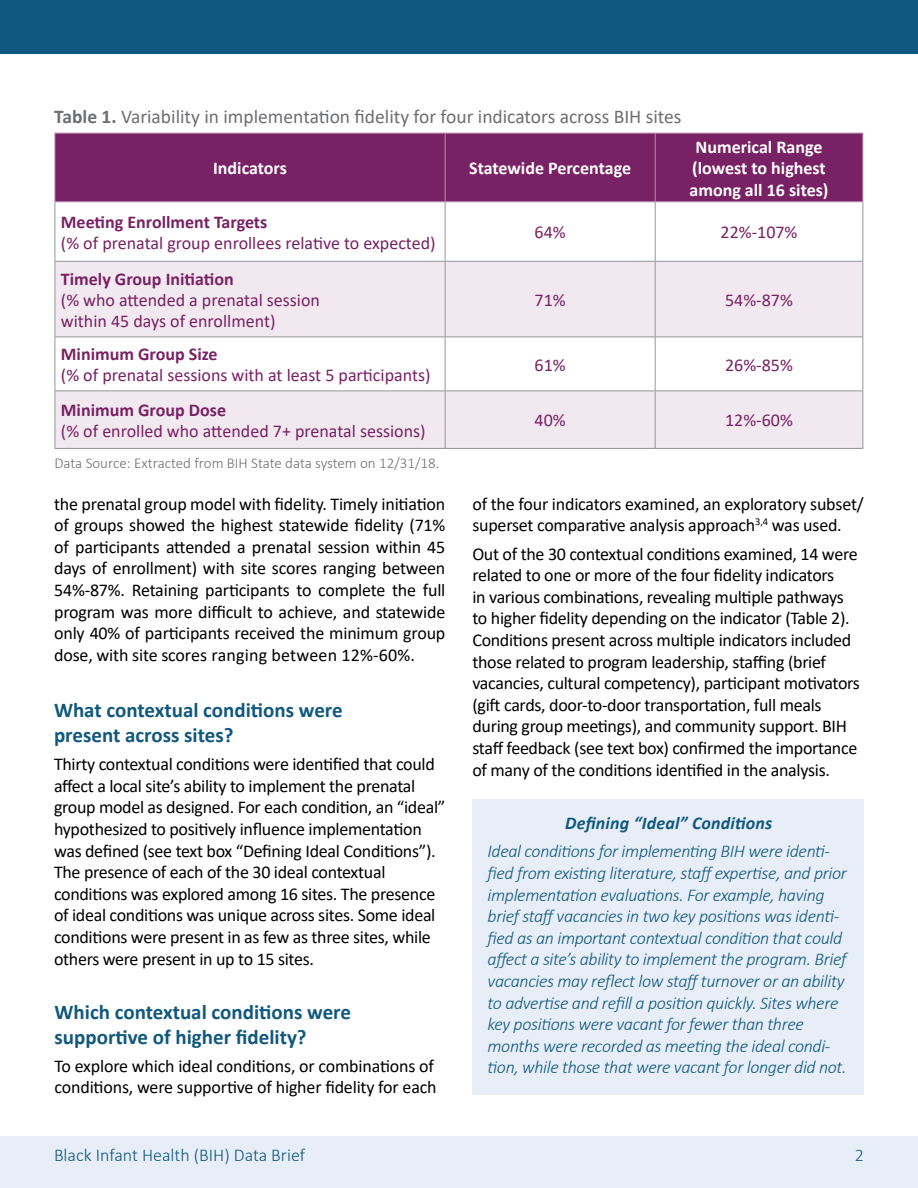
<style>
.page{position:relative;width:918px;height:1188px;background:#fff}
.page>*{position:absolute;margin:0;border:0;box-sizing:border-box;transform-origin:0 0}
.H2__bold_blue{font:700 21px/25.2px "Calibri";color:#10587d}
.Heading_2{font:19.5px "Calibri";color:#6d6e71}
.t1{font:18px/21.6px "Calibri";letter-spacing:-.015em;color:#000}
.t2{font:italic 300 18px/21.6px "Calibri";letter-spacing:-.02em;color:#10587d}
.t3{font:18px/21px "Calibri";color:#782164}
.t4{font:700 18px/21.6px "Calibri";color:#fff;text-align:center}
.t5{font:300 18px "Calibri";color:#10587d}
.t6{font:italic 700 18px "Calibri";letter-spacing:.01em;color:#10587d}
.t7{font:300 15px "Calibri";color:#6d6e71}
.s1{font-weight:700}
</style>
<div class="page">
<div style="left:0;top:1136px;width:918px;height:52px;background:#e7eef8"></div>
<div style="left:0;top:0;width:918px;height:54px;background:#10587d"></div>
<div style="left:56px;top:134px;width:806px;height:67px;background:#782164"></div>
<svg style="left:56px;top:262px;width:806px;height:186px;fill:#f2e9f0"></svg>
<hr style="left:55px;top:202px;width:1px;height:59px;background:#939598">
<hr style="left:445px;top:202px;width:1px;height:59px;background:#939598">
<hr style="left:655px;top:202px;width:1px;height:59px;background:#939598">
<hr style="left:862px;top:202px;width:1px;height:59px;background:#939598">
<hr style="left:55px;top:261px;width:390px;height:1px;background:#939598">
<hr style="left:55px;top:262px;width:1px;height:75px;background:#939598">
<hr style="left:445px;top:261px;width:210px;height:1px;background:#939598">
<hr style="left:445px;top:262px;width:1px;height:75px;background:#939598">
<hr style="left:655px;top:261px;width:208px;height:1px;background:#939598">
<hr style="left:655px;top:262px;width:1px;height:75px;background:#939598">
<hr style="left:862px;top:262px;width:1px;height:75px;background:#939598">
<hr style="left:55px;top:337px;width:390px;height:1px;background:#939598">
<hr style="left:55px;top:337px;width:1px;height:54px;background:#939598">
<hr style="left:445px;top:337px;width:210px;height:1px;background:#939598">
<hr style="left:445px;top:337px;width:1px;height:54px;background:#939598">
<hr style="left:655px;top:337px;width:208px;height:1px;background:#939598">
<hr style="left:655px;top:337px;width:1px;height:54px;background:#939598">
<hr style="left:862px;top:337px;width:1px;height:54px;background:#939598">
<hr style="left:55px;top:391px;width:390px;height:1px;background:#939598">
<hr style="left:55px;top:391px;width:1px;height:57px;background:#939598">
<hr style="left:445px;top:391px;width:210px;height:1px;background:#939598">
<hr style="left:445px;top:391px;width:1px;height:57px;background:#939598">
<hr style="left:655px;top:391px;width:208px;height:1px;background:#939598">
<hr style="left:655px;top:391px;width:1px;height:57px;background:#939598">
<hr style="left:862px;top:391px;width:1px;height:57px;background:#939598">
<hr style="left:55px;top:448px;width:390px;height:1px;background:#939598">
<hr style="left:445px;top:448px;width:210px;height:1px;background:#939598">
<hr style="left:655px;top:448px;width:208px;height:1px;background:#939598">
<hr style="left:55px;top:133px;width:390px;height:1px;background:#bb90b1">
<hr style="left:55px;top:133px;width:1px;height:68px;background:#bb90b1">
<hr style="left:445px;top:133px;width:210px;height:1px;background:#bb90b1">
<hr style="left:445px;top:133px;width:1px;height:68px;background:#bb90b1">
<hr style="left:655px;top:133px;width:208px;height:1px;background:#bb90b1">
<hr style="left:655px;top:133px;width:1px;height:68px;background:#bb90b1">
<hr style="left:862px;top:133px;width:1px;height:68px;background:#bb90b1">
<hr style="left:55px;top:201px;width:390px;height:1px;background:#bb90b1">
<hr style="left:445px;top:201px;width:210px;height:1px;background:#bb90b1">
<hr style="left:655px;top:201px;width:208px;height:1px;background:#bb90b1">
<div style="left:472px;top:799px;width:392px;height:296px;background:#e7eef8"></div>
<h2 class="Heading_2" style="left:54px;top:103px;width:629px"><span class="s1">Table 1.</span> Variability in implementation fidelity for four indicators across BIH sites</h2>
<p class="t4" style="left:213px;top:157px;width:75px">Indicators</p>
<p class="t4" style="left:469px;top:157px;width:163px">Statewide Percentage</p>
<p class="t4" style="left:689px;top:136px;width:141px">Numerical Range (lowest to highest among all 16 sites)</p>
<p class="t3" style="left:61px;top:211px;width:376px"><span class="s1">Meeting Enrollment Targets<br></span>(% of prenatal group enrollees relative to expected)</p>
<p class="t3" style="left:535px;top:221px;width:33px">64%</p>
<p class="t3" style="left:721px;top:221px;width:78px">22%-107%</p>
<p class="t3" style="left:61px;top:268px;width:261px"><span class="s1">Timely Group Initiation<br></span>(% who attended a prenatal session within 45 days of enrollment)</p>
<p class="t3" style="left:535px;top:289px;width:33px">71%</p>
<p class="t3" style="left:725px;top:289px;width:69px">54%-87%</p>
<p class="t3" style="left:61px;top:343px;width:371px"><span class="s1">Minimum Group Size<br></span>(% of prenatal sessions with at least 5 participants)</p>
<p class="t3" style="left:535px;top:354px;width:33px">61%</p>
<p class="t3" style="left:725px;top:354px;width:69px">26%-85%</p>
<p class="t3" style="left:61px;top:399px;width:366px"><span class="s1">Minimum Group Dose<br></span>(% of enrolled who attended 7+ prenatal sessions)</p>
<p class="t3" style="left:535px;top:410px;width:33px">40%</p>
<p class="t3" style="left:725px;top:410px;width:69px">12%-60%</p>
<p class="t7" style="left:55px;top:454px;width:386px">Data Source: Extracted from BIH State data system on 12/31/18.</p>
<p class="t1" style="left:54px;top:492px;width:393px;text-align:justify">the prenatal group model with fidelity. Timely initiation of groups showed the highest statewide fidelity (71% of participants attended a prenatal session within 45 days of enrollment) with site scores ranging between 54%-87%. Retaining participants to complete the full program was more difficult to achieve, and statewide only 40% of participants received the minimum group dose, with site scores ranging between 12%-60%.</p>
<h2 class="H2__bold_blue" style="left:54px;top:697px;width:290px">What contextual conditions were present across sites?</h2>
<p class="t1" style="left:54px;top:753px;width:393px">Thirty contextual conditions were identified that could affect a local site’s ability to implement the prenatal group model as designed. For each condition, an “ideal” hypothesized to positively influence implementation was defined (see text box “Defining Ideal Conditions”).<br>The presence of each of the 30 ideal contextual conditions was explored among 16 sites. The presence of ideal conditions was unique across sites. Some ideal conditions were present in as few as three sites, while others were present in up to 15 sites.</p>
<h2 class="H2__bold_blue" style="left:55px;top:999px;width:298px">Which contextual conditions were supportive of higher fidelity?</h2>
<p class="t1" style="left:55px;top:1054px;width:384px">To explore which ideal conditions, or combinations of conditions, were supportive of higher fidelity for each</p>
<p class="t1" style="left:472px;top:492px;width:393px">of the four indicators examined, an exploratory subset/ superset comparative analysis approach<sup>3,4</sup> was used.</p>
<p class="t1" style="left:472px;top:542px;width:389px">Out of the 30 contextual conditions examined, 14 were related to one or more of the four fidelity indicators<br>in various combinations, revealing multiple pathways to higher fidelity depending on the indicator (Table 2).<br>Conditions present across multiple indicators included those related to program leadership, staffing (brief vacancies, cultural competency), participant motivators (gift cards, door-to-door transportation, full meals during group meetings), and community support. BIH staff feedback (see text box) confirmed the importance of many of the conditions identified in the analysis.</p>
<h2 class="t6" style="left:565px;top:810px;width:209px">Defining “Ideal” Conditions</h2>
<p class="t2" style="left:488px;top:840px;width:361px">Ideal conditions for implementing BIH were identi&shy;fied from existing literature, staff expertise, and prior implementation evaluations. For example, having brief staff vacancies in two key positions was identi&shy;fied as an important contextual condition that could affect a site’s ability to implement the program. Brief vacancies may reflect low staff turnover or an ability to advertise and refill a position quickly. Sites where key positions were vacant for fewer than three months were recorded as meeting the ideal condi&shy;tion, while those that were vacant for longer did not.</p>
<p class="t5" style="left:54px;top:1144px;width:253px">Black Infant Health (BIH) Data Brief</p>
<p class="t5" style="left:855px;top:1144px;width:11px">2</p>
</div>
